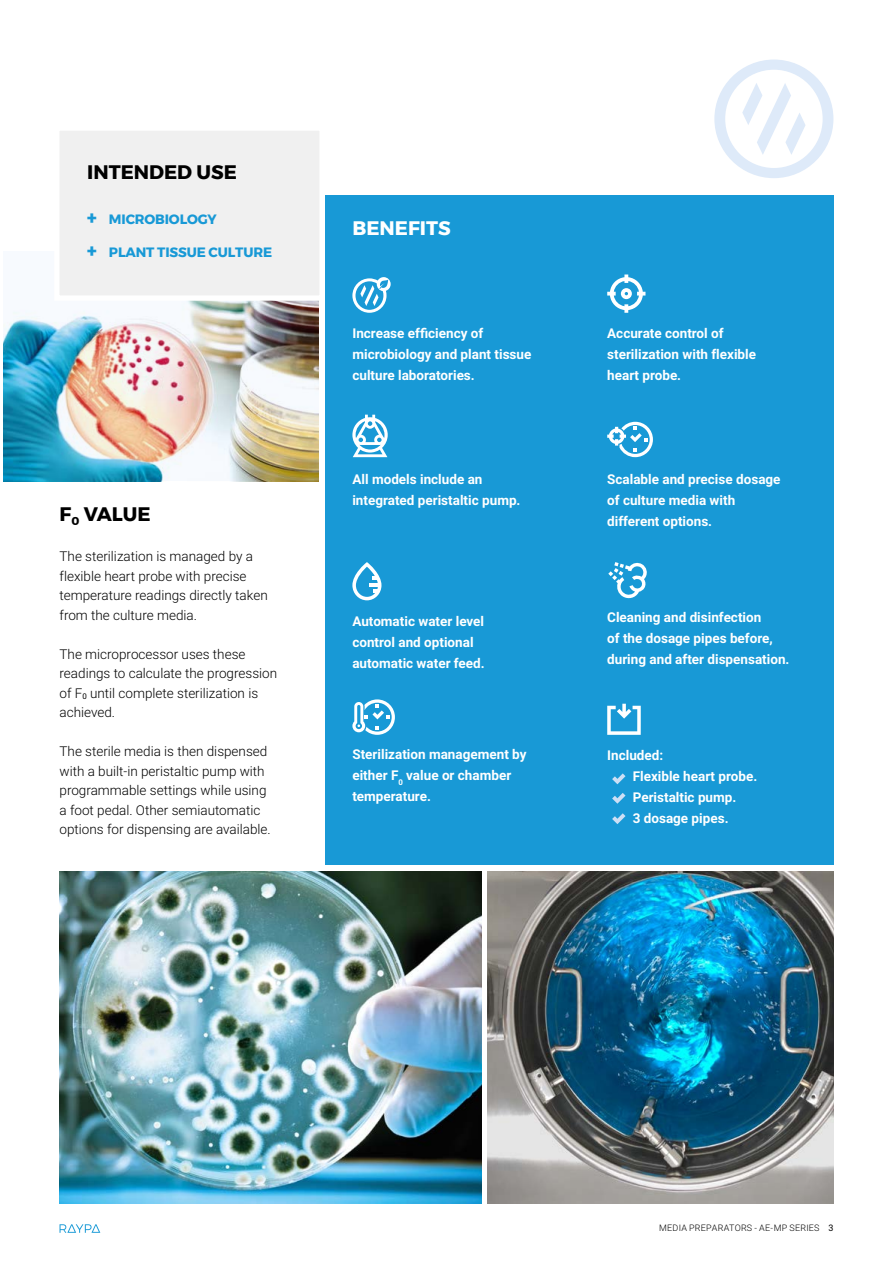
<style>
.page{position:relative;width:893px;height:1263px;background:#fff}
.page>*{position:absolute;margin:0;border:0;box-sizing:border-box;transform-origin:0 0}
.t1{font:700 19.5px "Montserrat";color:#000}
.t2{font:700 19.5px "Montserrat";color:#fff}
.t3{font:900 18px/33px "Roboto";color:#1899d6}
.t4{font:700 13.5px/21px "Roboto";color:#fff}
.t5{font:300 13.5px/19.5px "Roboto";color:#000}
.t6{font:700 13.5px "Montserrat";letter-spacing:-.01em;color:#1899d6}
.t7{font:300 9px "Roboto";letter-spacing:.025em;color:#000}
.s1{font-weight:400}
</style>
<div class="page">
<svg style="left:60px;top:1224px;width:40px;height:9px"></svg>
<img style="left:3px;top:303px;width:316px;height:178px">
<div style="left:60px;top:131px;width:259px;height:172px;background:#f0f0f0"></div>
<div style="left:325px;top:195px;width:508px;height:670px;background:#1899d6"></div>
<svg style="left:608px;top:562px;width:39px;height:37px"></svg>
<svg style="left:607px;top:274px;width:38px;height:39px"></svg>
<svg style="left:352px;top:699px;width:43px;height:36px"></svg>
<svg style="left:352px;top:562px;width:29px;height:38px"></svg>
<svg style="left:607px;top:422px;width:46px;height:35px"></svg>
<svg style="left:352px;top:277px;width:39px;height:36px"></svg>
<svg style="left:607px;top:704px;width:34px;height:31px"></svg>
<svg style="left:612px;top:773px;width:13px;height:11px"></svg>
<svg style="left:612px;top:793px;width:13px;height:11px"></svg>
<svg style="left:612px;top:813px;width:13px;height:11px"></svg>
<svg style="left:352px;top:415px;width:36px;height:42px"></svg>
<img style="left:60px;top:872px;width:421px;height:331px">
<img style="left:488px;top:872px;width:345px;height:331px">
<svg style="left:714px;top:60px;width:119px;height:118px"></svg>
<h1 class="t1" style="left:87px;top:156px;width:151px">INTENDED USE</h1>
<p class="t6" style="left:109px;top:208px;width:109px">MICROBIOLOGY</p>
<p class="t6" style="left:109px;top:241px;width:165px">PLANT TISSUE CULTURE</p>
<h2 class="t3" style="left:87px;top:201px;width:11px">+ +</h2>
<h1 class="t2" style="left:352px;top:213px;width:100px">BENEFITS</h1>
<p class="t4" style="left:352px;top:323px;width:181px">Increase efficiency of microbiology and plant tissue culture laboratories.</p>
<p class="t4" style="left:607px;top:323px;width:150px">Accurate control of sterilization with flexible heart probe.</p>
<p class="t4" style="left:607px;top:468px;width:175px">Scalable and precise dosage of culture media with different options.</p>
<p class="t4" style="left:352px;top:468px;width:170px">All models include an integrated peristaltic pump.</p>
<h1 class="t1" style="left:60px;top:498px;width:93px">F<sub>0</sub> VALUE</h1>
<p class="t5" style="left:60px;top:546px;width:210px">The sterilization is managed by a flexible heart probe with precise temperature readings directly taken from the culture media.</p>
<p class="t5" style="left:60px;top:643px;width:219px">The microprocessor uses these readings to calculate the progression of F<sub>0</sub> until complete sterilization is achieved.</p>
<p class="t5" style="left:60px;top:741px;width:213px">The sterile media is then dispensed with a built-in peristaltic pump with programmable settings while using a foot pedal. Other semiautomatic options for dispensing are available.</p>
<p class="t4" style="left:352px;top:743px;width:176px">Sterilization management by either F<sub>0</sub> value or chamber temperature.</p>
<p class="t4" style="left:633px;top:744px;width:126px;text-indent:-26px">Included:<br>Flexible heart probe.<br>Peristaltic pump.<br>3 dosage pipes.</p>
<p class="t4" style="left:607px;top:606px;width:184px">Cleaning and disinfection<br>of the dosage pipes before, during and after dispensation.</p>
<p class="t4" style="left:352px;top:610px;width:134px">Automatic water level control and optional automatic water feed.</p>
<p class="t7" style="left:659px;top:1221px;width:176px">MEDIA PREPARATORS - AE-MP SERIES <span class="s1">3</span></p>
</div>
